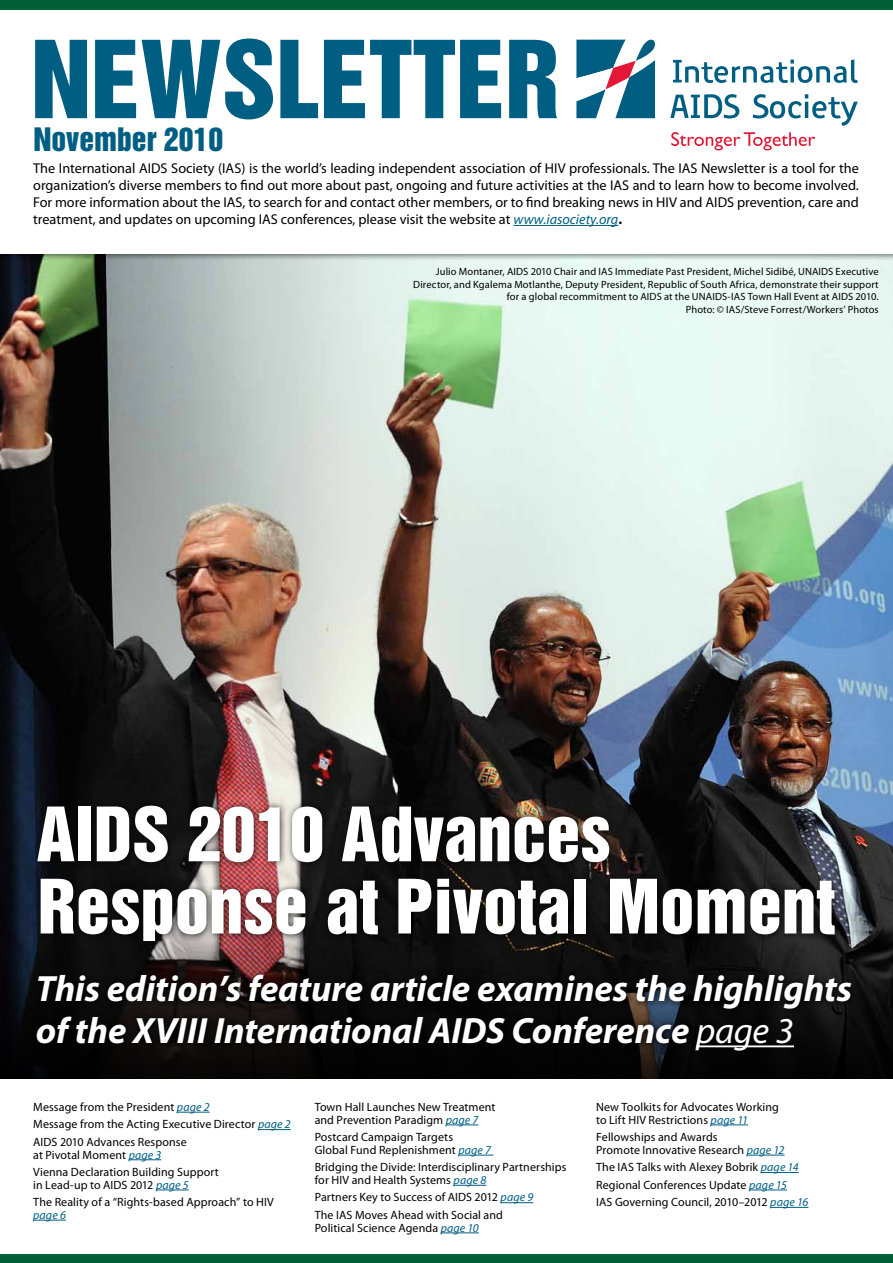
<style>
.page{position:relative;width:893px;height:1263px;background:#fff}
.page>*{position:absolute;margin:0;border:0;box-sizing:border-box;transform-origin:0 0}
.t1{font:68.55px/72.2px "Helvetica Inserat LT Std";color:#fff}
.t2{font:italic 700 36.6px/41.2px "Myriad Pro";letter-spacing:-.005em;color:#fff}
.t3{font:29.55px "Helvetica Inserat LT Std";color:#005e83}
.t4{font:14.25px/17.1px "Myriad Pro";color:#000;text-align:justify}
.t5{font:12px/17.4px "Myriad Pro";letter-spacing:.005em;color:#000}
.t6{font:italic 12px "Myriad Pro";color:#005e83}
.t7{font:10.5px/12.6px "Myriad Pro";letter-spacing:.01em;color:#000;text-align:right}
.s1{font-style:italic;color:#005e83}
.s2{font-weight:700}
.s3{font-weight:400}
</style>
<div class="page">
<img style="left:0;top:261px;width:893px;height:626px">
<svg style="left:0;top:887px;width:893px;height:192px;background:#141314"></svg>
<div style="left:0;top:0;width:893px;height:261px;background:#000;opacity:.75"></div>
<div style="left:0;top:0;width:893px;height:253px;background:#fff"></div>
<div style="left:0;top:0;width:893px;height:9px;background:#005f36"></div>
<hr style="left:513px;top:225px;width:105px;height:1px;background:#005e83">
<svg style="left:35px;top:40px;width:52px;height:78px"></svg>
<svg style="left:95px;top:40px;width:41px;height:78px"></svg>
<svg style="left:142px;top:39px;width:131px;height:80px"></svg>
<svg style="left:280px;top:40px;width:38px;height:78px"></svg>
<svg style="left:324px;top:40px;width:177px;height:78px"></svg>
<svg style="left:509px;top:40px;width:48px;height:78px"></svg>
<hr style="left:177px;top:1112px;width:33px;height:1px;background:#005e83">
<hr style="left:258px;top:1129px;width:33px;height:1px;background:#005e83">
<hr style="left:129px;top:1159px;width:32px;height:1px;background:#005e83">
<hr style="left:156px;top:1190px;width:33px;height:1px;background:#005e83">
<hr style="left:33px;top:1220px;width:33px;height:1px;background:#005e83">
<hr style="left:446px;top:1124px;width:32px;height:1px;background:#005e83">
<hr style="left:458px;top:1155px;width:35px;height:1px;background:#005e83">
<hr style="left:454px;top:1185px;width:32px;height:1px;background:#005e83">
<hr style="left:501px;top:1202px;width:32px;height:1px;background:#005e83">
<hr style="left:441px;top:1232px;width:38px;height:1px;background:#005e83">
<hr style="left:711px;top:1124px;width:37px;height:1px;background:#005e83">
<hr style="left:747px;top:1155px;width:38px;height:1px;background:#005e83">
<hr style="left:761px;top:1172px;width:38px;height:1px;background:#005e83">
<hr style="left:749px;top:1190px;width:38px;height:1px;background:#005e83">
<hr style="left:770px;top:1207px;width:38px;height:1px;background:#005e83">
<svg style="left:30px;top:969px;width:829px;height:89px;background:#0b0909"></svg>
<hr style="left:696px;top:1045px;width:98px;height:2px;background:#fff">
<div style="left:31px;top:799px;width:811px;height:150px;background:#000;opacity:.75"></div>
<svg style="left:576px;top:40px;width:79px;height:79px"></svg>
<svg style="left:673px;top:60px;width:185px;height:23px"></svg>
<svg style="left:670px;top:94px;width:69px;height:24px"></svg>
<svg style="left:753px;top:94px;width:105px;height:32px"></svg>
<svg style="left:671px;top:132px;width:144px;height:18px"></svg>
<div style="left:0;top:1254px;width:893px;height:9px;background:#005f36"></div>
<h3 class="t3" style="left:33px;top:122px;width:191px">November 2010</h3>
<p class="t4" style="left:33px;top:160px;width:827px">The International AIDS Society (IAS) is the world’s leading independent association of HIV professionals. The IAS Newsletter is a tool for the organization’s diverse members to find out more about past, ongoing and future activities at the IAS and to learn how to become involved.<br>For more information about the IAS, to search for and contact other members, or to find breaking news in HIV and AIDS prevention, care and treatment, and updates on upcoming IAS conferences, please visit the website at <span class="s1">www.iasociety.org</span><span class="s2">.</span></p>
<p class="t7" style="left:413px;top:265px;width:467px">Julio Montaner, AIDS 2010 Chair and IAS Immediate Past President, Michel Sidibé, UNAIDS Executive Director, and Kgalema Motlanthe, Deputy President, Republic of South Africa, demonstrate their support for a global recommitment to AIDS at the UNAIDS-IAS Town Hall Event at AIDS 2010.<br>Photo: © IAS/Steve Forrest/Workers’ Photos</p>
<h1 class="t1" style="left:37px;top:800px;width:800px">AIDS 2010 Advances<br>Response at Pivotal Moment</h1>
<h2 class="t2" style="left:36px;top:967px;width:818px">This edition’s feature article examines the highlights of the XVIII International AIDS Conference <span class="s3">page 3</span></h2>
<p class="t5" style="left:33px;top:1098px;width:259px">Message from the President <span class="s1">page 2<br></span>Message from the Acting Executive Director <span class="s1">page 2<br></span>AIDS 2010 Advances Response</p>
<p class="t5" style="left:33px;top:1146px;width:187px">at Pivotal Moment <span class="s1">page 3<br></span>Vienna Declaration Building Support</p>
<p class="t5" style="left:33px;top:1176px;width:242px">in Lead-up to AIDS 2012 <span class="s1">page 5<br></span>The Reality of a “Rights-based Approach” to HIV</p>
<p class="t6" style="left:33px;top:1208px;width:34px">page 6</p>
<p class="t5" style="left:315px;top:1101px;width:182px;line-height:12.8px">Town Hall Launches New Treatment and Prevention Paradigm <span class="s1">page 7</span></p>
<p class="t5" style="left:315px;top:1131px;width:178px;line-height:12.8px">Postcard Campaign Targets<br>Global Fund Replenishment <span class="s1">page 7</span></p>
<p class="t5" style="left:315px;top:1161px;width:253px;line-height:12.8px">Bridging the Divide: Interdisciplinary Partnerships for HIV and Health Systems <span class="s1">page 8</span></p>
<p class="t5" style="left:315px;top:1189px;width:220px">Partners Key to Success of AIDS 2012 <span class="s1">page 9<br></span>The IAS Moves Ahead with Social and</p>
<p class="t5" style="left:315px;top:1219px;width:166px">Political Science Agenda <span class="s1">page 10</span></p>
<p class="t5" style="left:596px;top:1101px;width:184px;line-height:12.8px">New Toolkits for Advocates Working to Lift HIV Restrictions <span class="s1">page 11</span></p>
<p class="t5" style="left:596px;top:1131px;width:190px;line-height:12.8px">Fellowships and Awards<br>Promote Innovative Research <span class="s1">page 12</span></p>
<p class="t5" style="left:596px;top:1159px;width:214px">The IAS Talks with Alexey Bobrik <span class="s1">page 14<br></span>Regional Conferences Update <span class="s1">page 15<br></span>IAS Governing Council, 2010–2012 <span class="s1">page 16</span></p>
</div>
